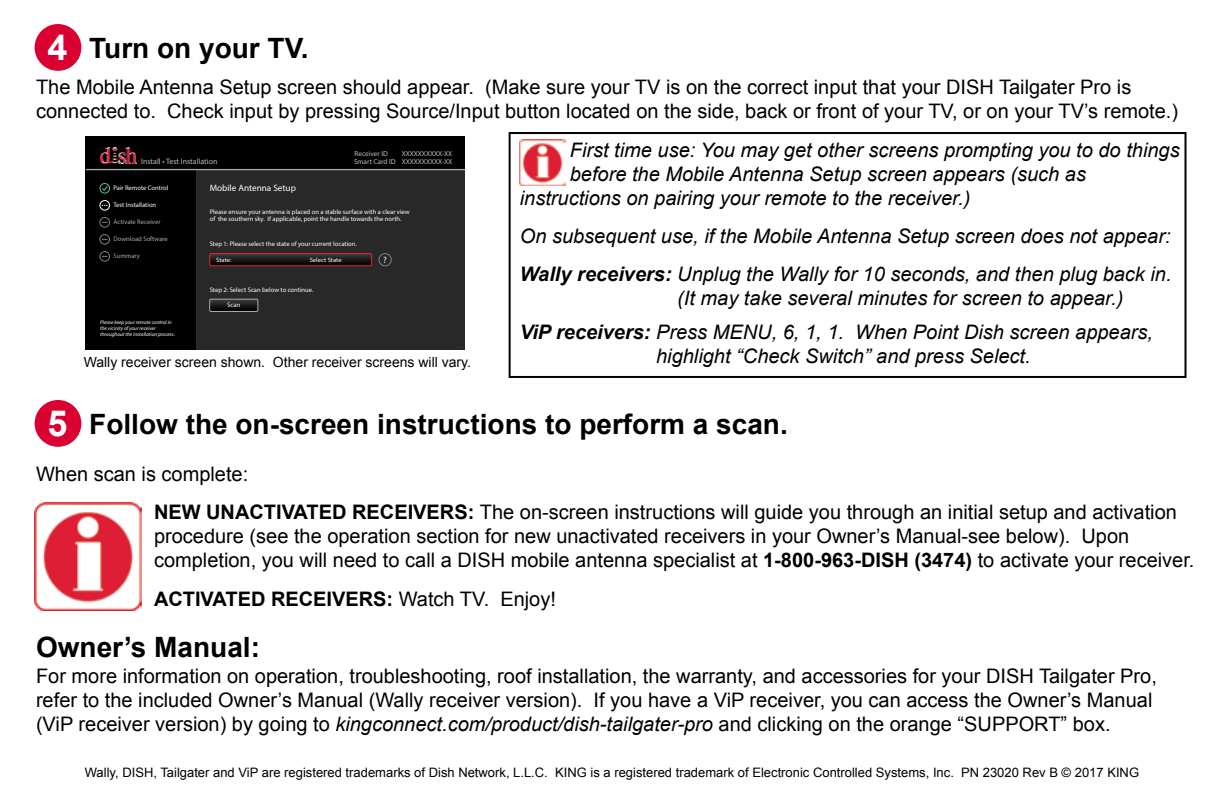
<style>
.page{position:relative;width:1224px;height:792px;background:#fff}
.page>*{position:absolute;margin:0;border:0;box-sizing:border-box;transform-origin:0 0}
.t1{font:700 36px "Arial";color:#fff}
.t2{font:700 28px "Arial";color:#000}
.t3{font:20px/24px "Arial";color:#000}
.t4{font:italic 20px/38.4px "Arial";color:#000}
.t5{font:700 20px "Arial";color:#000}
.t6{font:14px "Arial";color:#000}
.t7{font:13px "Arial";color:#000}
.t8{font:9.2px "Myriad Pro";color:#fff}
.t9{font:8px "Myriad Pro";color:#bcbec0}
.t10{font:7.2px/8.2px "Myriad Pro";letter-spacing:-.015em;color:#bcbec0;text-align:right}
.t11{font:6.6px/8px "Myriad Pro";color:#fff}
.t12{font:6.6px "Myriad Pro";color:#a7a9ac}
.t13{font:6.2px "Myriad Pro";color:#fff;scale:1.07 1}
.t14{font:italic 5.2px/6.4px "Myriad Pro";color:#fff}
.s1{font-size:36px;color:#fff}
.s2{font-weight:700}
.s3{font-weight:400}
.s4{font-style:italic}
</style>
<div class="page">
<img style="left:34px;top:503px;width:108px;height:108px">
<div style="left:35px;top:24px;width:46px;height:47px;background:#db0032;border-radius:50%"></div>
<div style="left:35px;top:400px;width:46px;height:47px;background:#db0032;border-radius:50%"></div>
<img style="left:520px;top:139px;width:46px;height:46px">
<div style="left:86px;top:136px;width:379px;height:213px;background:#292829"></div>
<div style="left:86px;top:136px;width:110px;height:213px;background:#000"></div>
<div style="left:86px;top:136px;width:379px;height:33px;background:#000"></div>
<hr style="left:86px;top:169px;width:379px;height:1px;background:#a7a9ac">
<img style="left:100px;top:148px;width:36px;height:16px">
<div style="left:99px;top:183px;width:11px;height:11px;border:1px solid #54c0a1;border-radius:50%"></div>
<svg style="left:101px;top:185px;width:8px;height:7px"></svg>
<div style="left:99px;top:217px;width:11px;height:11px;border:1px solid #808285;border-radius:50%"></div>
<div style="left:99px;top:234px;width:11px;height:11px;border:1px solid #808285;border-radius:50%"></div>
<div style="left:99px;top:200px;width:11px;height:11px;border:1px solid #fff;border-radius:50%"></div>
<div style="left:379px;top:253px;width:13px;height:13px;border:1px solid #808285;border-radius:50%"></div>
<div style="left:99px;top:251px;width:11px;height:11px;border:1px solid #808285;border-radius:50%"></div>
<svg style="left:211px;top:305px;width:45px;height:5px"></svg>
<div style="left:209px;top:299px;width:49px;height:13px;border:1px solid #a7a9ac"></div>
<svg style="left:211px;top:255px;width:159px;height:9px"></svg>
<div style="left:209px;top:253px;width:163px;height:13px;border:1px solid #ed1d24"></div>
<div style="left:509px;top:132px;width:678px;height:246px;border:2px solid #000"></div>
<h2 class="t2" style="left:48px;top:30px;width:263px"><span class="s1">4</span> Turn on your TV.</h2>
<p class="t3" style="left:36px;top:75px;width:1144px">The Mobile Antenna Setup screen should appear. (Make sure your TV is on the correct input that your DISH Tailgater Pro is connected to. Check input by pressing Source/Input button located on the side, back or front of your TV, or on your TV’s remote.)</p>
<p class="t9" style="left:141px;top:156px;width:78px">Install • Test Installation</p>
<p class="t10" style="left:354px;top:149px;width:35px">Receiver ID</p>
<p class="t10" style="left:354px;top:149px;width:100px">XXXXXXXXXX-XX<br>Smart Card ID XXXXXXXXXX-XX</p>
<p class="t11" style="left:113px;top:184px;width:56px">Pair Remote Control</p>
<p class="t11" style="left:113px;top:201px;width:44px">Test Installation</p>
<p class="t12" style="left:113px;top:218px;width:48px">Activate Receiver</p>
<p class="t12" style="left:113px;top:235px;width:56px">Download Software</p>
<p class="t12" style="left:113px;top:252px;width:28px">Summary</p>
<p class="t14" style="left:100px;top:319px;width:76px">Please keep your remote control in the vicinity of your receiver throughout the installation process.</p>
<p class="t8" style="left:210px;top:182px;width:88px">Mobile Antenna Setup</p>
<p class="t11" style="left:210px;top:207px;width:202px">Please ensure your antenna is placed on a stable surface with a clear view of the southern sky. If applicable, point the handle towards the north.</p>
<p class="t11" style="left:210px;top:240px;width:149px">Step 1: Please select the state of your current location.</p>
<p class="t11" style="left:210px;top:286px;width:105px">Step 2: Select Scan below to continue.</p>
<p class="t8" style="left:383px;top:254px;width:5px">?</p>
<p class="t13" style="left:216px;top:256px;width:16px">State:</p>
<p class="t13" style="left:310px;top:256px;width:31px">Select State</p>
<p class="t11" style="left:227px;top:301px;width:15px">Scan</p>
<p class="t4" style="left:570px;top:131px;width:611px">First time use: You may get other screens prompting you to do things</p>
<p class="t4" style="left:570px;top:155px;width:518px">before the Mobile Antenna Setup screen appears (such as</p>
<p class="t4" style="left:520px;top:179px;width:452px">instructions on pairing your remote to the receiver.)</p>
<p class="t4" style="left:520px;top:217px;width:653px">On subsequent use, if the Mobile Antenna Setup screen does not appear:<br><span class="s2">Wally receivers:</span> Unplug the Wally for 10 seconds, and then plug back in.</p>
<p class="t4" style="left:520px;top:282px;width:635px;line-height:33.6px;text-indent:158px">(It may take several minutes for screen to appear.)<br><span class="s2">ViP receivers:</span> Press MENU, 6, 1, 1. When Point Dish screen appears,</p>
<h1 class="t1" style="left:48px;top:399px;width:22px">5</h1>
<p class="t6" style="left:84px;top:353px;width:389px">Wally receiver screen shown. Other receiver screens will vary.</p>
<p class="t4" style="left:656px;top:337px;width:376px">highlight “Check Switch” and press Select.</p>
<h2 class="t2" style="left:89px;top:406px;width:700px">Follow the on-screen instructions to perform a scan.</h2>
<p class="t3" style="left:154px;top:455px;width:1024px;line-height:38.4px;text-indent:-118px">When scan is complete:<br><span class="s2">NEW UNACTIVATED RECEIVERS:</span> The on-screen instructions will guide you through an initial setup and activation</p>
<p class="t3" style="left:154px;top:524px;width:1042px">procedure (see the operation section for new unactivated receivers in your Owner’s Manual-see below). Upon completion, you will need to call a DISH mobile antenna specialist at <span class="s2">1-800-963-DISH (3474)</span> to activate your receiver.</p>
<p class="t5" style="left:154px;top:585px;width:403px">ACTIVATED RECEIVERS: <span class="s3">Watch TV. Enjoy!</span></p>
<h2 class="t2" style="left:36px;top:629px;width:226px">Owner’s Manual:</h2>
<p class="t3" style="left:36px;top:664px;width:1122px">For more information on operation, troubleshooting, roof installation, the warranty, and accessories for your DISH Tailgater Pro, refer to the included Owner’s Manual (Wally receiver version). If you have a ViP receiver, you can access the Owner’s Manual (ViP receiver version) by going to <span class="s4">kingconnect.com/product/dish-tailgater-pro</span> and clicking on the orange “SUPPORT” box.</p>
<p class="t7" style="left:85px;top:764px;width:1056px">Wally, DISH, Tailgater and ViP are registered trademarks of Dish Network, L.L.C. KING is a registered trademark of Electronic Controlled Systems, Inc. PN 23020 Rev B © 2017 KING</p>
</div>
